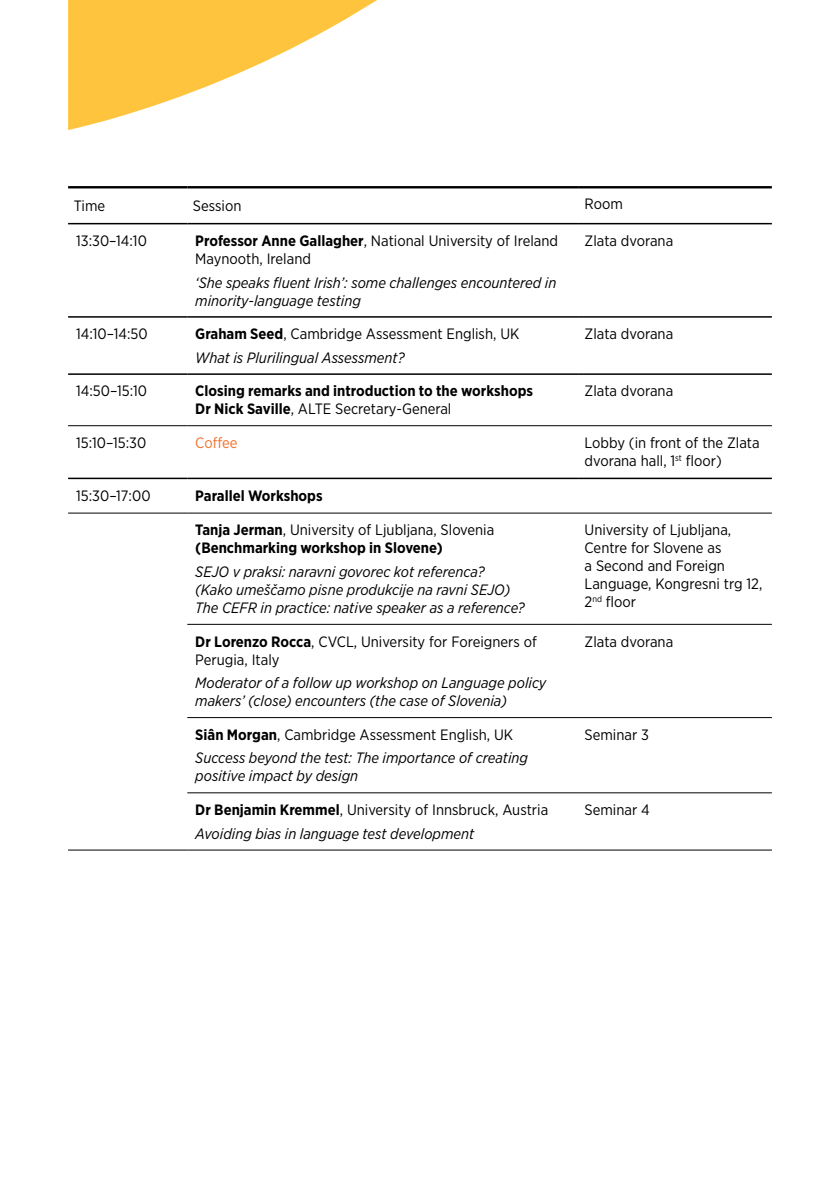
<style>
.page{position:relative;width:840px;height:1191px;background:#fff}
.page>*{position:absolute;margin:0;border:0;box-sizing:border-box;transform-origin:0 0}
.t1{font:italic 15px/18px "Gotham Narrow";color:#000}
.t2{font:15px/18px "Gotham Narrow";color:#000}
.t3{font:700 15px/18px "Gotham Narrow";color:#000}
.t4{font:15px "Gotham Narrow";color:#f37029}
.s1{font-weight:700}
.s2{font-style:italic}
.s3{font-weight:400}
.s4{font-weight:700;font-style:normal}
.s5{font-style:normal}
</style>
<div class="page">
<hr style="left:68px;top:425px;width:119px;height:1px;background:#000">
<hr style="left:187px;top:425px;width:391px;height:1px;background:#000">
<hr style="left:578px;top:425px;width:193px;height:1px;background:#000">
<hr style="left:68px;top:513px;width:119px;height:1px;background:#000">
<hr style="left:187px;top:513px;width:391px;height:1px;background:#000">
<hr style="left:578px;top:513px;width:193px;height:1px;background:#000">
<hr style="left:187px;top:624px;width:391px;height:1px;background:#000">
<hr style="left:578px;top:624px;width:193px;height:1px;background:#000">
<hr style="left:187px;top:717px;width:391px;height:1px;background:#000">
<hr style="left:578px;top:717px;width:193px;height:1px;background:#000">
<hr style="left:187px;top:792px;width:391px;height:1px;background:#000">
<hr style="left:578px;top:792px;width:193px;height:1px;background:#000">
<hr style="left:68px;top:849px;width:119px;height:1px;background:#000">
<hr style="left:187px;top:849px;width:391px;height:1px;background:#000">
<hr style="left:578px;top:849px;width:193px;height:1px;background:#000">
<hr style="left:68px;top:186px;width:119px;height:2px;background:#000">
<hr style="left:187px;top:186px;width:391px;height:2px;background:#000">
<hr style="left:578px;top:186px;width:193px;height:2px;background:#000">
<hr style="left:68px;top:223px;width:119px;height:1px;background:#000">
<hr style="left:187px;top:223px;width:391px;height:1px;background:#000">
<hr style="left:578px;top:223px;width:193px;height:1px;background:#000">
<hr style="left:68px;top:316px;width:119px;height:2px;background:#000">
<hr style="left:187px;top:316px;width:391px;height:2px;background:#000">
<hr style="left:578px;top:316px;width:193px;height:2px;background:#000">
<hr style="left:68px;top:373px;width:119px;height:2px;background:#000">
<hr style="left:187px;top:373px;width:391px;height:2px;background:#000">
<hr style="left:578px;top:373px;width:193px;height:2px;background:#000">
<hr style="left:68px;top:477px;width:119px;height:2px;background:#000">
<hr style="left:187px;top:477px;width:391px;height:2px;background:#000">
<hr style="left:578px;top:477px;width:193px;height:2px;background:#000">
<svg style="left:68px;top:0;width:309px;height:130px;fill:#ffc43e"></svg>
<p class="t2" style="left:74px;top:196px;width:33px">Time</p>
<p class="t2" style="left:193px;top:196px;width:50px">Session</p>
<p class="t2" style="left:584px;top:195px;width:40px">Room</p>
<p class="t2" style="left:76px;top:231px;width:72px">13:30–14:10</p>
<p class="t2" style="left:195px;top:231px;width:364px"><span class="s1">Professor Anne Gallagher</span>, National University of Ireland<br>Maynooth, Ireland</p>
<p class="t1" style="left:195px;top:273px;width:362px">‘She speaks fluent Irish’: some challenges encountered in minority-language testing</p>
<p class="t2" style="left:584px;top:231px;width:90px">Zlata dvorana</p>
<p class="t2" style="left:76px;top:324px;width:73px">14:10–14:50</p>
<p class="t2" style="left:195px;top:322px;width:325px;line-height:23.6px"><span class="s1">Graham Seed</span>, Cambridge Assessment English, UK<br><span class="s2">What is Plurilingual Assessment?</span></p>
<p class="t2" style="left:584px;top:324px;width:90px">Zlata dvorana</p>
<p class="t2" style="left:76px;top:382px;width:72px">14:50–15:10</p>
<p class="t3" style="left:195px;top:382px;width:339px">Closing remarks and introduction to the workshops<br>Dr Nick Saville<span class="s3">, ALTE Secretary-General</span></p>
<p class="t2" style="left:584px;top:382px;width:90px">Zlata dvorana</p>
<p class="t2" style="left:76px;top:433px;width:72px">15:10–15:30</p>
<p class="t4" style="left:195px;top:433px;width:44px">Coffee</p>
<p class="t2" style="left:584px;top:433px;width:176px">Lobby (in front of the Zlata dvorana hall, 1<sup>st</sup> floor)</p>
<p class="t2" style="left:76px;top:486px;width:76px">15:30–17:00</p>
<p class="t3" style="left:195px;top:486px;width:129px">Parallel Workshops</p>
<p class="t3" style="left:195px;top:521px;width:300px">Tanja Jerman<span class="s3">, University of Ljubljana, Slovenia </span>(Benchmarking workshop in Slovene)</p>
<p class="t1" style="left:195px;top:562px;width:331px">SEJO v praksi: naravni govorec kot referenca? (Kako umeščamo pisne produkcije na ravni SEJO)<br>The CEFR in practice: native speaker as a reference?</p>
<p class="t2" style="left:584px;top:521px;width:179px">University of Ljubljana,<br>Centre for Slovene as<br>a Second and Foreign<br>Language, Kongresni trg 12,<br>2<sup>nd</sup> floor</p>
<p class="t2" style="left:195px;top:632px;width:343px"><span class="s1">Dr Lorenzo Rocca</span>, CVCL, University for Foreigners of<br>Perugia, Italy</p>
<p class="t1" style="left:195px;top:673px;width:352px">Moderator of a follow up workshop on Language policy makers’ (close) encounters (the case of Slovenia)</p>
<p class="t1" style="left:195px;top:722px;width:334px;line-height:23.6px"><span class="s4">Siân Morgan</span><span class="s5">, Cambridge Assessment English, UK<br></span>Success beyond the test: The importance of creating</p>
<p class="t1" style="left:195px;top:767px;width:164px">positive impact by design</p>
<p class="t2" style="left:584px;top:632px;width:90px">Zlata dvorana</p>
<p class="t2" style="left:584px;top:725px;width:66px">Seminar 3</p>
<p class="t1" style="left:195px;top:797px;width:354px;line-height:23.6px"><span class="s4">Dr Benjamin Kremmel</span><span class="s5">, University of Innsbruck, Austria<br></span>Avoiding bias in language test development</p>
<p class="t2" style="left:584px;top:800px;width:67px">Seminar 4</p>
</div>
